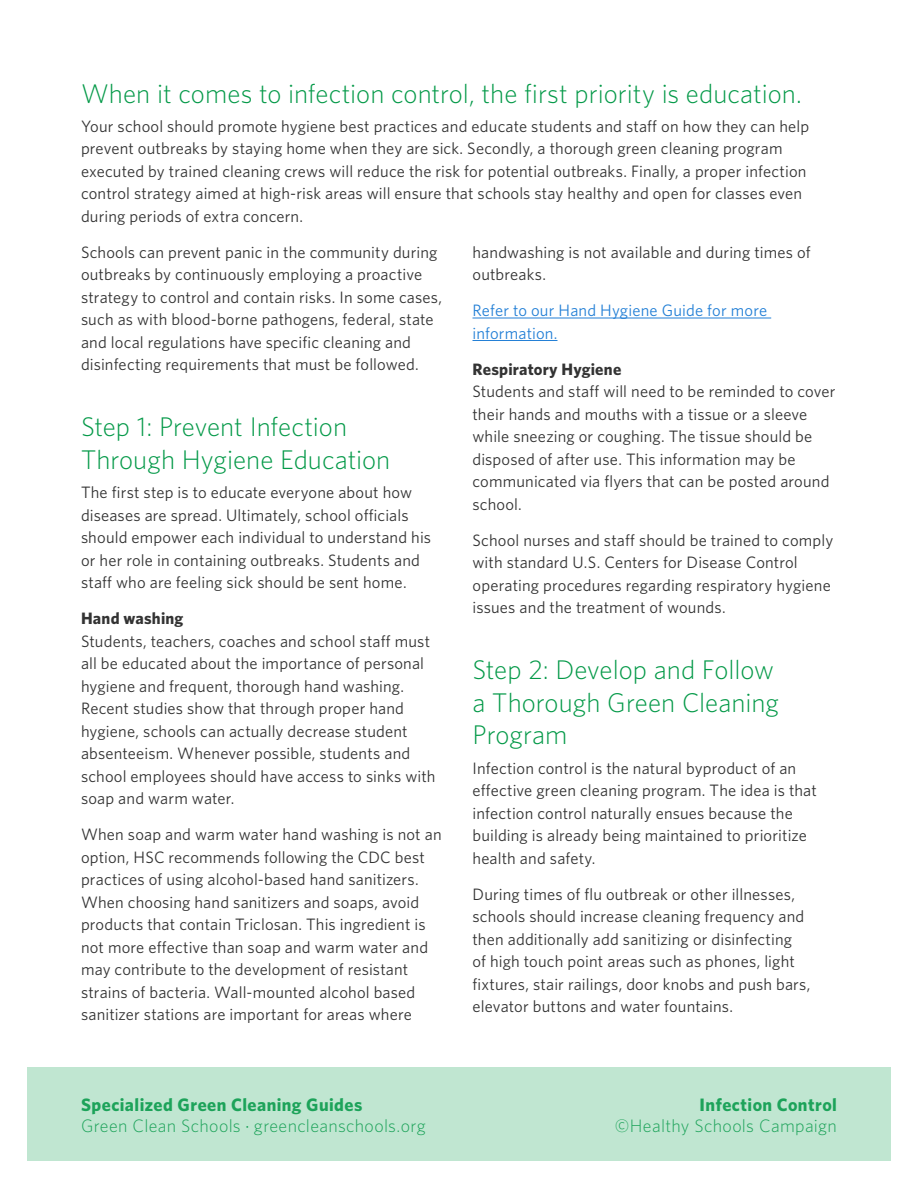
<style>
.page{position:relative;width:918px;height:1188px;background:#fff}
.page>*{position:absolute;margin:0;border:0;box-sizing:border-box;transform-origin:0 0}
.t1{font:300 27px/32.4px "Whitney";color:#049948}
.t2{font:300 18px/21.6px "Whitney";letter-spacing:.02em;color:#1da35a}
.t3{font:700 18px "Whitney";letter-spacing:.025em;color:#1da35a}
.t4{font:16.5px/22.5px "Whitney";letter-spacing:.01em;color:#333}
.t5{font:16.5px/22.5px "Whitney";letter-spacing:.01em;color:#2480d6}
.t6{font:700 16.5px "Whitney";letter-spacing:.01em;color:#333}
.s1{font-weight:700}
.s2{font-weight:400}
</style>
<div class="page">
<div style="left:27px;top:1068px;width:864px;height:93px;background:#c0e6d1"></div>
<hr style="left:472px;top:318px;width:299px;height:1px;background:#2480d6">
<hr style="left:472px;top:340px;width:86px;height:1px;background:#2480d6">
<h1 class="t1" style="left:81px;top:76px;width:722px">When it comes to infection control, the first priority is education.</h1>
<p class="t4" style="left:81px;top:114px;width:730px">Your school should promote hygiene best practices and educate students and staff on how they can help prevent outbreaks by staying home when they are sick. Secondly, a thorough green cleaning program executed by trained cleaning crews will reduce the risk for potential outbreaks. Finally, a proper infection control strategy aimed at high-risk areas will ensure that schools stay healthy and open for classes even during periods of extra concern.</p>
<p class="t4" style="left:81px;top:240px;width:363px">Schools can prevent panic in the community during outbreaks by continuously employing a proactive strategy to control and contain risks. In some cases, such as with blood-borne pathogens, federal, state and local regulations have specific cleaning and disinfecting requirements that must be followed.</p>
<p class="t4" style="left:472px;top:240px;width:340px">handwashing is not available and during times of outbreaks.</p>
<p class="t5" style="left:472px;top:299px;width:296px">Refer to our Hand Hygiene Guide for more information.</p>
<p class="t6" style="left:472px;top:358px;width:150px">Respiratory Hygiene</p>
<p class="t4" style="left:472px;top:380px;width:364px">Students and staff will need to be reminded to cover their hands and mouths with a tissue or a sleeve while sneezing or coughing. The tissue should be disposed of after use. This information may be communicated via flyers that can be posted around school.</p>
<p class="t4" style="left:472px;top:529px;width:362px">School nurses and staff should be trained to comply with standard U.S. Centers for Disease Control operating procedures regarding respiratory hygiene issues and the treatment of wounds.</p>
<h1 class="t1" style="left:81px;top:410px;width:311px">Step 1: Prevent Infection<br>Through Hygiene Education</h1>
<p class="t4" style="left:81px;top:481px;width:352px">The first step is to educate everyone about how diseases are spread. Ultimately, school officials should empower each individual to understand his or her role in containing outbreaks. Students and staff who are feeling sick should be sent home.</p>
<p class="t6" style="left:81px;top:607px;width:104px">Hand washing</p>
<p class="t4" style="left:81px;top:629px;width:356px">Students, teachers, coaches and school staff must all be educated about the importance of personal hygiene and frequent, thorough hand washing.<br>Recent studies show that through proper hand hygiene, schools can actually decrease student absenteeism. Whenever possible, students and school employees should have access to sinks with soap and warm water.</p>
<p class="t4" style="left:81px;top:823px;width:362px">When soap and warm water hand washing is not an option, HSC recommends following the CDC best practices of using alcohol-based hand sanitizers.<br>When choosing hand sanitizers and soaps, avoid products that contain Triclosan. This ingredient is not more effective than soap and warm water and may contribute to the development of resistant strains of bacteria. Wall-mounted alcohol based sanitizer stations are important for areas where</p>
<h1 class="t1" style="left:472px;top:653px;width:308px">Step 2: Develop and Follow a Thorough Green Cleaning<br>Program</h1>
<p class="t4" style="left:472px;top:756px;width:346px">Infection control is the natural byproduct of an effective green cleaning program. The idea is that infection control naturally ensues because the building is already being maintained to prioritize health and safety.</p>
<p class="t4" style="left:472px;top:882px;width:339px">During times of flu outbreak or other illnesses, schools should increase cleaning frequency and then additionally add sanitizing or disinfecting<br>of high touch point areas such as phones, light fixtures, stair railings, door knobs and push bars, elevator buttons and water fountains.</p>
<p class="t2" style="left:81px;top:1093px;width:346px"><span class="s1">Specialized Green Cleaning Guides<br></span>Green Clean Schools <span class="s2">·</span> greencleanschools.org</p>
<p class="t3" style="left:700px;top:1092px;width:139px">Infection Control</p>
<p class="t2" style="left:615px;top:1115px;width:224px">©Healthy Schools Campaign</p>
</div>
